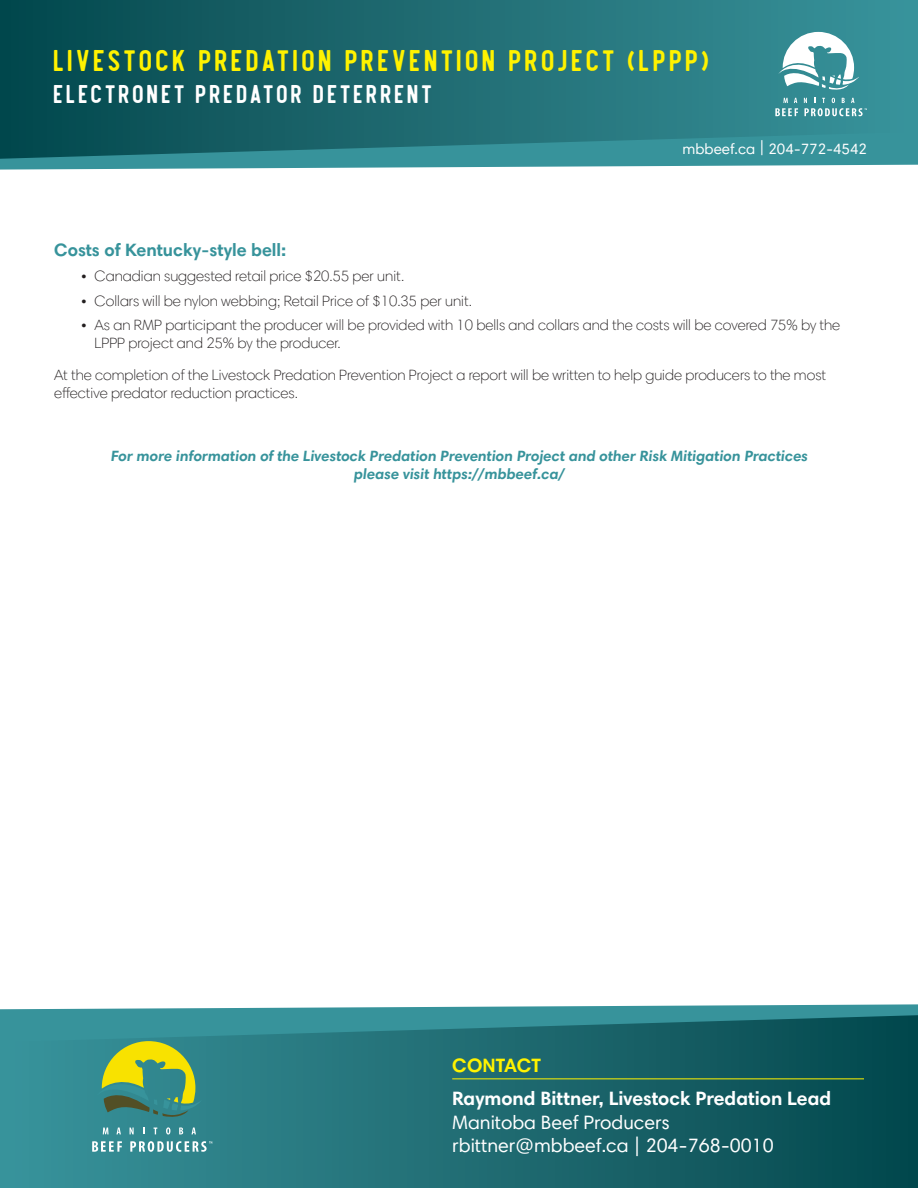
<style>
.page{position:relative;width:918px;height:1188px;background:#fff}
.page>*{position:absolute;margin:0;border:0;box-sizing:border-box;transform-origin:0 0}
.t1{font:700 31.5px "Revelstoke";letter-spacing:.005em;color:#fff200}
.t2{font:700 27px "Revelstoke";letter-spacing:.005em;color:#fff}
.t3{font:19.5px/23.4px "Harmonia Sans Pro Cyr";color:#fff}
.t4{font:700 19.5px "Harmonia Sans Pro Cyr";color:#fff}
.t5{font:700 19.5px "Harmonia Sans Pro Cyr";letter-spacing:-.01em;color:#fff200}
.t6{font:700 18px "Harmonia Sans Pro Cyr";color:#37939b}
.t7{font:300 15px/18px "Harmonia Sans Pro Cyr";color:#231f20}
.t8{font:700 15px/18px "Harmonia Sans Pro Cyr";color:#37939b;text-align:center}
.t9{font:15px "Harmonia Sans Pro Cyr";color:#fff}
</style>
<div class="page">
<svg style="left:0;top:1004px;width:918px;height:11px;fill:#37939b"></svg>
<svg style="left:0;top:1015px;width:918px;height:173px;background:#206e74"></svg>
<svg style="left:0;top:159px;width:918px;height:11px;fill:#37939b"></svg>
<svg style="left:0;top:0;width:918px;height:159px;background:#206e75"></svg>
<svg style="left:103px;top:1128px;width:6px;height:6px"></svg>
<svg style="left:116px;top:1128px;width:5px;height:6px"></svg>
<svg style="left:130px;top:1128px;width:4px;height:6px"></svg>
<svg style="left:154px;top:1128px;width:3px;height:6px"></svg>
<svg style="left:166px;top:1127px;width:4px;height:8px"></svg>
<svg style="left:179px;top:1127px;width:4px;height:7px"></svg>
<svg style="left:192px;top:1128px;width:4px;height:6px"></svg>
<svg style="left:92px;top:1141px;width:30px;height:11px"></svg>
<svg style="left:96px;top:1041px;width:106px;height:79px;background:#6e9f5e"></svg>
<svg style="left:130px;top:1141px;width:82px;height:11px"></svg>
<svg style="left:775px;top:98px;width:23px;height:18px"></svg>
<svg style="left:778px;top:32px;width:81px;height:60px"></svg>
<svg style="left:804px;top:98px;width:63px;height:18px"></svg>
<hr style="left:452px;top:1078px;width:412px;height:1px;background:#fff200">
<h1 class="t1" style="left:54px;top:43px;width:661px">LIVESTOCK PREDATION PREVENTION PROJECT (LPPP)</h1>
<h2 class="t2" style="left:54px;top:79px;width:383px">ELECTRONET PREDATOR DETERRENT</h2>
<p class="t9" style="left:683px;top:139px;width:186px">mbbeef.ca | 204-772-4542</p>
<p class="t6" style="left:54px;top:239px;width:234px">Costs of Kentucky-style bell:</p>
<p class="t7" style="left:81px;top:267px;width:325px">• Canadian suggested retail price $20.55 per unit.</p>
<p class="t7" style="left:81px;top:292px;width:393px">• Collars will be nylon webbing; Retail Price of $10.35 per unit.</p>
<p class="t7" style="left:94px;top:316px;width:747px;text-indent:-14px">• As an RMP participant the producer will be provided with 10 bells and collars and the costs will be covered 75% by the<br>LPPP project and 25% by the producer.</p>
<p class="t7" style="left:54px;top:366px;width:774px">At the completion of the Livestock Predation Prevention Project a report will be written to help guide producers to the most effective predator reduction practices.</p>
<p class="t8" style="left:110px;top:446px;width:701px">For more information of the Livestock Predation Prevention Project and other Risk Mitigation Practices please visit https://mbbeef.ca/</p>
<h3 class="t5" style="left:452px;top:1053px;width:90px">CONTACT</h3>
<h3 class="t4" style="left:452px;top:1086px;width:380px">Raymond Bittner, Livestock Predation Lead</h3>
<h3 class="t3" style="left:452px;top:1110px;width:323px">Manitoba Beef Producers rbittner@mbbeef.ca | 204-768-0010</h3>
</div>
